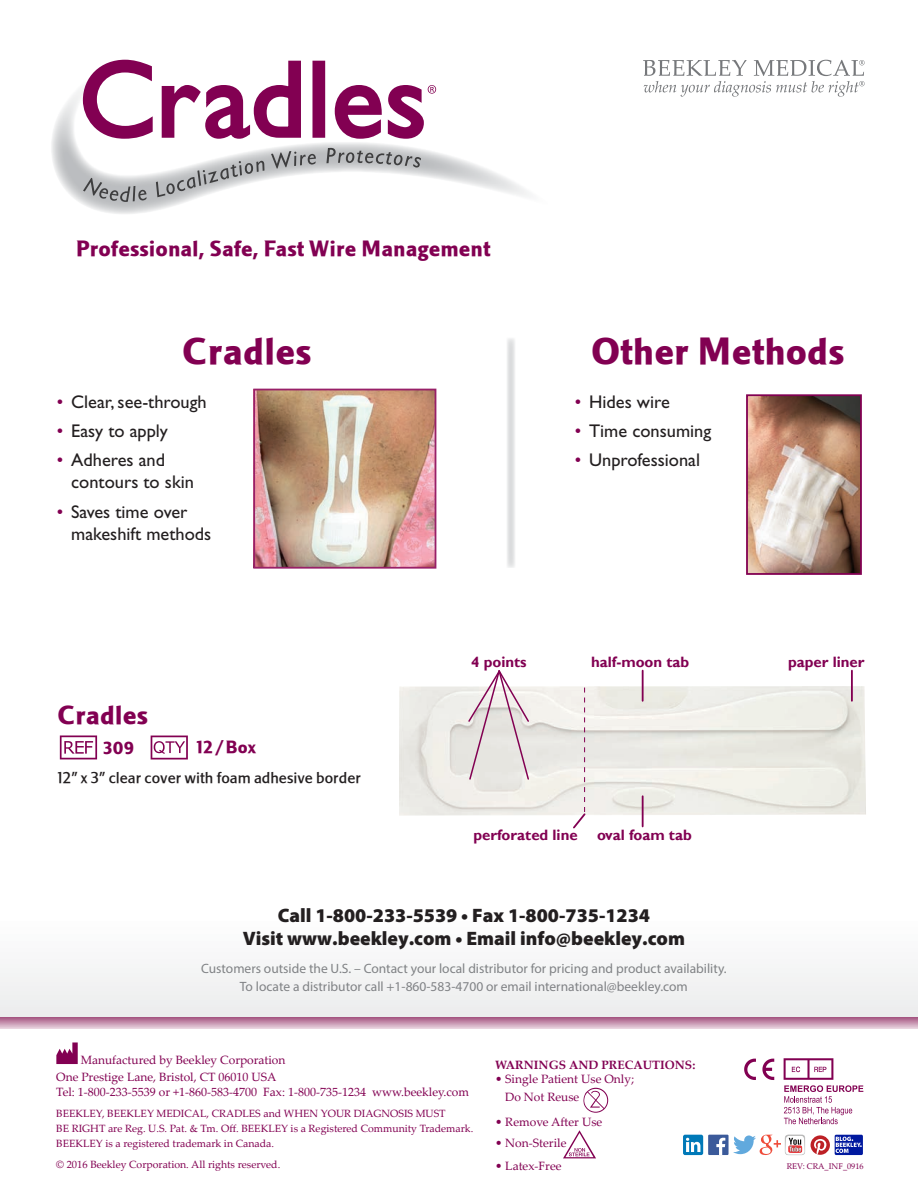
<style>
.page{position:relative;width:918px;height:1188px;background:#fff}
.page>*{position:absolute;margin:0;border:0;box-sizing:border-box;transform-origin:0 0}
.t1{font:700 36.15px "Marriott";color:#820052}
.t2{font:700 25.35px "Marriott";color:#820052}
.t3{font:700 21.15px "Marriott";color:#820052}
.t4{font:900 19.5px/23.4px "Myriad Pro";color:#231f20;text-align:center}
.t5{font:18.45px/22px "Gill Sans";color:#231f20}
.t6{font:700 16.8px "Marriott";letter-spacing:.01em;color:#820052}
.t7{font:500 15.15px "Marriott";color:#231f20}
.t8{font:700 15px "Gill Sans";color:#820052}
.t9{font:13.5px/18px "Myriad Pro";color:#808285;text-align:center}
.t10{font:12px/16.5px "Palatino Linotype";color:#820052}
.t11{font:700 12px "Palatino Linotype";color:#820052}
.t12{font:10.5px/15px "Palatino Linotype";color:#820052}
.t13{font:8.25px "Palatino Linotype";color:#820052}
.s1{color:#820052}
</style>
<div class="page">
<div style="left:0;top:837px;width:918px;height:181px;background:linear-gradient(to right,#f9fafa,#f9fafa)"></div>
<svg style="left:0;top:1018px;width:918px;height:10px"></svg>
<svg style="left:60px;top:735px;width:37px;height:24px"></svg>
<svg style="left:151px;top:736px;width:37px;height:24px"></svg>
<svg style="left:643px;top:60px;width:222px;height:37px"></svg>
<svg style="left:81px;top:59px;width:220px;height:80px"></svg>
<div style="left:314px;top:62px;width:10px;height:74px;background:#820052"></div>
<div style="left:312px;top:61px;width:13px;height:77px;border:3px solid #820052"></div>
<svg style="left:83px;top:178px;width:63px;height:24px"></svg>
<svg style="left:156px;top:160px;width:109px;height:37px"></svg>
<svg style="left:271px;top:151px;width:45px;height:18px"></svg>
<svg style="left:326px;top:148px;width:95px;height:20px"></svg>
<svg style="left:334px;top:85px;width:102px;height:54px"></svg>
<svg style="left:56px;top:1042px;width:22px;height:22px"></svg>
<svg style="left:583px;top:1088px;width:25px;height:25px"></svg>
<svg style="left:563px;top:1130px;width:33px;height:28px"></svg>
<div style="left:835px;top:1135px;width:28px;height:20px;background:linear-gradient(to right,#00199f,#00199f);border-radius:2px"></div>
<div style="left:683px;top:1135px;width:20px;height:20px;background:#0079b8;border-radius:2px"></div>
<svg style="left:686px;top:1138px;width:14px;height:14px"></svg>
<div style="left:708px;top:1135px;width:21px;height:20px;background:#3b5a9a"></div>
<svg style="left:716px;top:1138px;width:9px;height:17px"></svg>
<svg style="left:733px;top:1135px;width:72px;height:20px"></svg>
<svg style="left:836px;top:1137px;width:26px;height:16px"></svg>
<svg style="left:811px;top:1135px;width:19px;height:20px"></svg>
<img style="left:749px;top:397px;width:110px;height:175px">
<div style="left:746px;top:394px;width:116px;height:181px;border:2px solid #820052"></div>
<img style="left:256px;top:392px;width:177px;height:174px">
<div style="left:253px;top:389px;width:183px;height:180px;border:2px solid #982068"></div>
<img style="left:399px;top:686px;width:467px;height:130px">
<hr style="left:642px;top:671px;width:2px;height:30px;background:#820052">
<hr style="left:642px;top:796px;width:2px;height:30px;background:#820052">
<hr style="left:851px;top:671px;width:2px;height:30px;background:#820052">
<svg style="left:571px;top:688px;width:16px;height:141px"></svg>
<svg style="left:467px;top:670px;width:63px;height:111px"></svg>
<svg style="left:744px;top:1059px;width:30px;height:21px"></svg>
<svg style="left:784px;top:1058px;width:79px;height:66px"></svg>
<img style="left:507px;top:338px;width:8px;height:230px">
<h3 class="t3" style="left:76px;top:235px;width:416px">Professional, Safe, Fast Wire Management</h3>
<h1 class="t1" style="left:182px;top:327px;width:131px">Cradles</h1>
<h1 class="t1" style="left:591px;top:327px;width:255px">Other Methods</h1>
<h3 class="t5" style="left:57px;top:391px;width:152px"><span class="s1">•</span> Clear, see-through</h3>
<h3 class="t5" style="left:57px;top:420px;width:113px"><span class="s1">•</span> Easy to apply</h3>
<h3 class="t5" style="left:71px;top:449px;width:124px;text-indent:-14px"><span class="s1">•</span> Adheres and contours to skin</h3>
<h3 class="t5" style="left:71px;top:501px;width:142px;text-indent:-14px"><span class="s1">•</span> Saves time over makeshift methods</h3>
<h3 class="t5" style="left:575px;top:391px;width:97px"><span class="s1">•</span> Hides wire</h3>
<h3 class="t5" style="left:575px;top:420px;width:138px"><span class="s1">•</span> Time consuming</h3>
<h3 class="t5" style="left:575px;top:449px;width:127px"><span class="s1">•</span> Unprofessional</h3>
<h2 class="t2" style="left:58px;top:699px;width:92px">Cradles</h2>
<h3 class="t6" style="left:103px;top:737px;width:32px">309</h3>
<h3 class="t6" style="left:197px;top:736px;width:61px">12 /Box</h3>
<p class="t7" style="left:58px;top:768px;width:305px">12” x 3” clear cover with foam adhesive border</p>
<p class="t8" style="left:471px;top:652px;width:57px">4 points</p>
<p class="t8" style="left:591px;top:652px;width:100px">half-moon tab</p>
<p class="t8" style="left:474px;top:826px;width:106px">perforated line</p>
<p class="t8" style="left:597px;top:826px;width:96px">oval foam tab</p>
<h3 class="t4" style="left:243px;top:903px;width:444px">Call 1-800-233-5539 • Fax 1-800-735-1234<br>Visit www.beekley.com • Email info@beekley.com</h3>
<p class="t9" style="left:201px;top:959px;width:527px">Customers outside the U.S. – Contact your local distributor for pricing and product availability.<br>To locate a distributor call +1-860-583-4700 or email international@beekley.com</p>
<p class="t8" style="left:788px;top:652px;width:78px">paper liner</p>
<p class="t10" style="left:56px;top:1051px;width:231px;text-indent:24px">Manufactured by Beekley Corporation<br>One Prestige Lane, Bristol, CT 06010 USA</p>
<p class="t10" style="left:56px;top:1083px;width:414px">Tel: 1-800-233-5539 or +1-860-583-4700 Fax: 1-800-735-1234 www.beekley.com</p>
<p class="t12" style="left:56px;top:1105px;width:419px">BEEKLEY, BEEKLEY MEDICAL, CRADLES and WHEN YOUR DIAGNOSIS MUST<br>BE RIGHT are Reg. U.S. Pat. &amp; Tm. Off. BEEKLEY is a Registered Community Trademark.<br>BEEKLEY is a registered trademark in Canada.</p>
<p class="t12" style="left:56px;top:1156px;width:226px">© 2016 Beekley Corporation. All rights reserved.</p>
<p class="t11" style="left:495px;top:1056px;width:202px">WARNINGS AND PRECAUTIONS:</p>
<p class="t10" style="left:505px;top:1070px;width:131px;line-height:17.5px;text-indent:-10px">• Single Patient Use Only;<br>Do Not Reuse</p>
<p class="t10" style="left:495px;top:1113px;width:109px">• Remove After Use</p>
<p class="t10" style="left:495px;top:1134px;width:73px">• Non-Sterile</p>
<p class="t10" style="left:495px;top:1157px;width:68px">• Latex-Free</p>
<p class="t13" style="left:787px;top:1161px;width:78px">REV: CRA_INF_0916</p>
</div>
